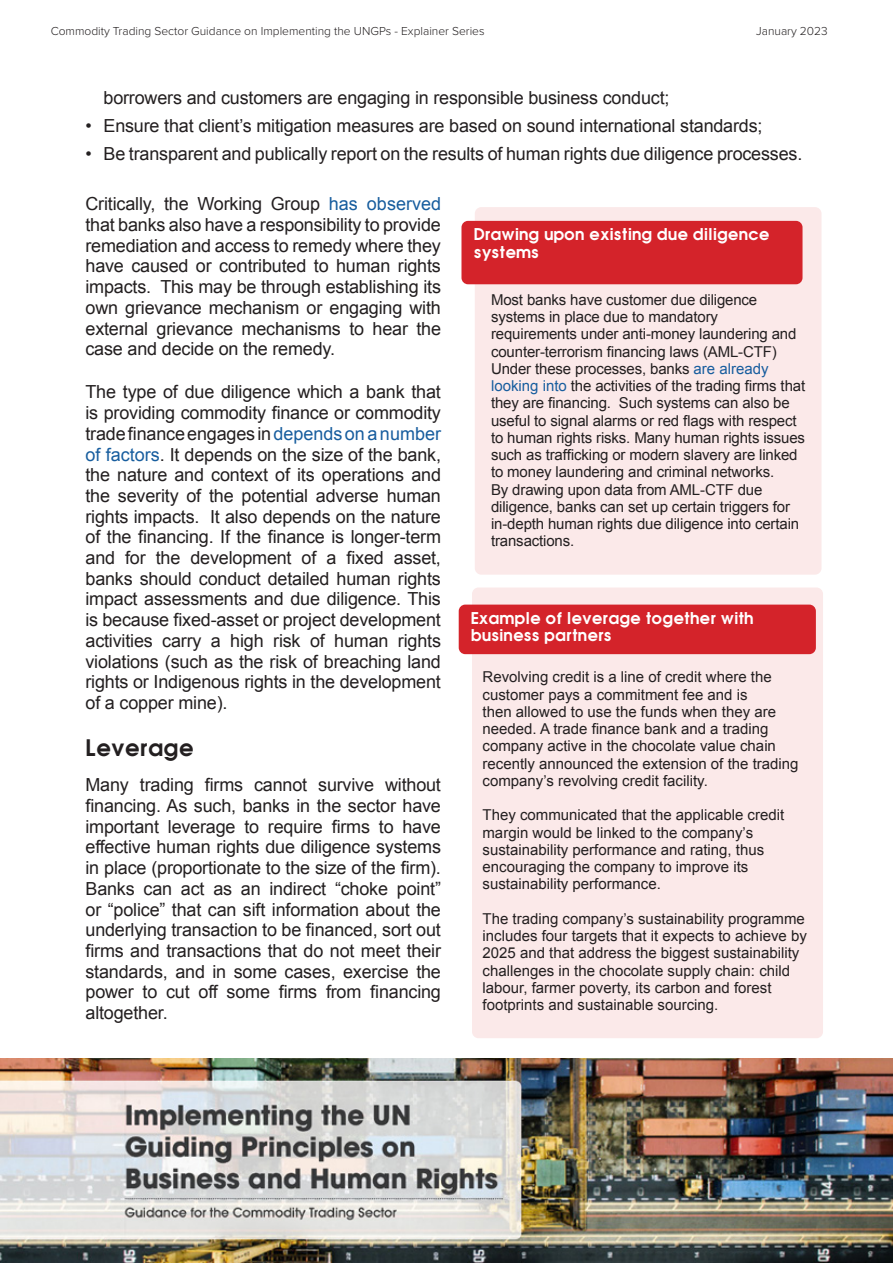
<style>
.page{position:relative;width:893px;height:1263px;background:#fff}
.page>*{position:absolute;margin:0;border:0;box-sizing:border-box;transform-origin:0 0}
.t1{font:700 21px "Avant Garde";color:#231f20}
.t2{font:18px/20.7px "Arial";letter-spacing:-.01em;color:#231f20;text-align:justify}
.t3{font:15px/17.2px "Arial";color:#231f20}
.t4{font:700 15px/17.2px "Avant Garde";color:#fff}
.t5{font:300 12px "Proxima Nova";color:#231f20}
.s1{color:#175d9e}
</style>
<div class="page">
<img style="left:0;top:1059px;width:893px;height:204px">
<div style="left:475px;top:207px;width:346px;height:368px;background:#fbe9e9;border-radius:7px"></div>
<div style="left:461px;top:221px;width:341px;height:63px;background:#d4232a;border-radius:7px"></div>
<div style="left:472px;top:587px;width:351px;height:451px;background:#fbe9e9;border-radius:7px"></div>
<div style="left:459px;top:605px;width:357px;height:49px;background:#d4232a;border-radius:7px"></div>
<p class="t5" style="left:51px;top:22px;width:435px">Commodity Trading Sector Guidance on Implementing the UNGPs - Explainer Series</p>
<p class="t5" style="left:756px;top:22px;width:73px">January 2023</p>
<p class="t2" style="left:104px;top:87px;width:568px">borrowers and customers are engaging in responsible business conduct;</p>
<p class="t2" style="left:86px;top:115px;width:679px">• Ensure that client’s mitigation measures are based on sound international standards;</p>
<p class="t2" style="left:86px;top:143px;width:718px">• Be transparent and publically report on the results of human rights due diligence processes.</p>
<p class="t2" style="left:86px;top:194px;width:357px">Critically, the Working Group <span class="s1">has observed </span>that banks also have a responsibility to provide remediation and access to remedy where they have caused or contributed to human rights impacts. This may be through establishing its own grievance mechanism or engaging with external grievance mechanisms to hear the case and decide on the remedy.</p>
<p class="t2" style="left:86px;top:382px;width:357px">The type of due diligence which a bank that is providing commodity finance or commodity trade finance engages in <span class="s1">depends on a number of factors</span>. It depends on the size of the bank, the nature and context of its operations and the severity of the potential adverse human rights impacts. It also depends on the nature of the financing. If the finance is longer-term and for the development of a fixed asset, banks should conduct detailed human rights impact assessments and due diligence. This is because fixed-asset or project development activities carry a high risk of human rights violations (such as the risk of breaching land rights or Indigenous rights in the development of a copper mine).</p>
<p class="t1" style="left:86px;top:733px;width:110px">Leverage</p>
<p class="t2" style="left:86px;top:775px;width:357px">Many trading firms cannot survive without financing. As such, banks in the sector have important leverage to require firms to have effective human rights due diligence systems in place (proportionate to the size of the firm).<br>Banks can act as an indirect “choke point” or “police” that can sift information about the underlying transaction to be financed, sort out firms and transactions that do not meet their standards, and in some cases, exercise the power to cut off some firms from financing altogether.</p>
<p class="t4" style="left:474px;top:226px;width:297px">Drawing upon existing due diligence systems</p>
<p class="t3" style="left:491px;top:291px;width:316px">Most banks have customer due diligence systems in place due to mandatory requirements under anti-money laundering and counter-terrorism financing laws (AML-CTF)<br>Under these processes, banks <span class="s1">are already looking into</span> the activities of the trading firms that they are financing. Such systems can also be useful to signal alarms or red flags with respect to human rights risks. Many human rights issues such as trafficking or modern slavery are linked to money laundering and criminal networks.<br>By drawing upon data from AML-CTF due diligence, banks can set up certain triggers for in-depth human rights due diligence into certain transactions.</p>
<p class="t4" style="left:471px;top:609px;width:284px">Example of leverage together with business partners</p>
<p class="t3" style="left:482px;top:669px;width:318px">Revolving credit is a line of credit where the customer pays a commitment fee and is<br>then allowed to use the funds when they are needed. A trade finance bank and a trading company active in the chocolate value chain recently announced the extension of the trading company’s revolving credit facility.</p>
<p class="t3" style="left:482px;top:807px;width:303px">They communicated that the applicable credit margin would be linked to the company’s sustainability performance and rating, thus encouraging the company to improve its sustainability performance.</p>
<p class="t3" style="left:482px;top:910px;width:326px">The trading company’s sustainability programme includes four targets that it expects to achieve by 2025 and that address the biggest sustainability challenges in the chocolate supply chain: child labour, farmer poverty, its carbon and forest footprints and sustainable sourcing.</p>
</div>
